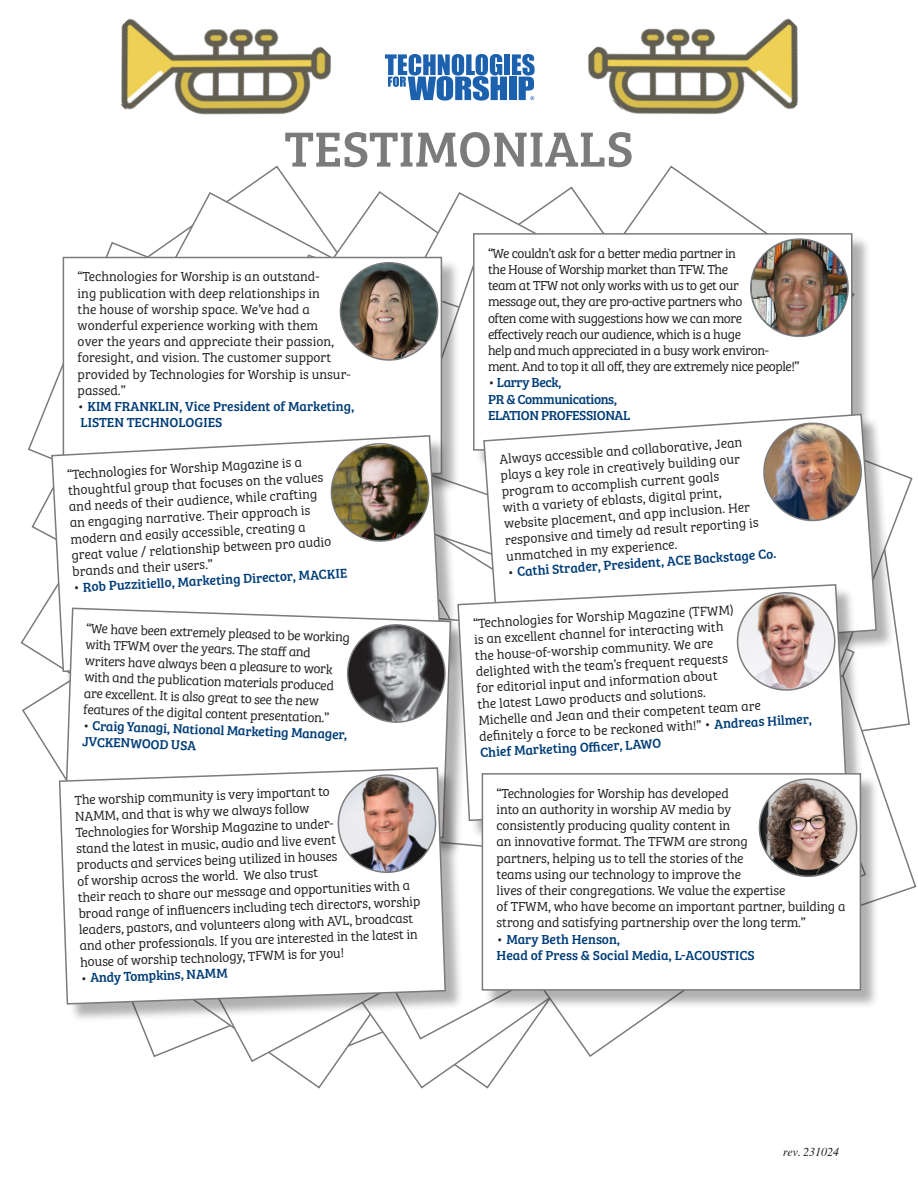
<style>
.page{position:relative;width:918px;height:1188px;background:#fff}
.page>*{position:absolute;margin:0;border:0;box-sizing:border-box;transform-origin:0 0}
.t1{font:51px "Bree Serif";color:#7b7b7b}
.t2{font:13.5px/16.2px "Bree Serif Lt";letter-spacing:-.01em;color:#231f20}
.t3{font:13.5px/16.2px "Bree Serif Lt";letter-spacing:-.03em;color:#231f20}
.t4{font:13.5px/16.2px "Bree Serif";color:#003d78}
.t5{font:13.5px/16.2px "Bree Serif";letter-spacing:-.03em;color:#003d78}
.t6{font:italic 12px "Times";color:#231f20}
.s1{font-family:"Bree Serif Lt";color:#231f20}
.s2{font-family:"Bree Serif";color:#003d78}
</style>
<div class="page">
<svg style="left:30px;top:195px;width:250px;height:257px"></svg>
<svg style="left:280px;top:191px;width:372px;height:62px"></svg>
<svg style="left:867px;top:471px;width:46px;height:362px"></svg>
<svg style="left:140px;top:1023px;width:266px;height:40px"></svg>
<svg style="left:241px;top:867px;width:378px;height:174px"></svg>
<img style="left:578px;top:18px;width:220px;height:177px">
<img style="left:120px;top:18px;width:220px;height:177px">
<svg style="left:385px;top:54px;width:150px;height:47px"></svg>
<div style="left:475px;top:235px;width:396px;height:234px;background:#231f20;opacity:.35"></div>
<div style="left:474px;top:234px;width:378px;height:216px;background:#fff"></div>
<div style="left:473px;top:233px;width:380px;height:218px;border:2px solid #7b7b7b"></div>
<img style="left:751px;top:241px;width:97px;height:95px">
<div style="left:750px;top:238px;width:99px;height:99px;border:2px solid #7b7b7b;border-radius:50%"></div>
<div style="left:65px;top:259px;width:396px;height:234px;background:#231f20;opacity:.35"></div>
<div style="left:63px;top:258px;width:378px;height:216px;background:#fff"></div>
<div style="left:63px;top:257px;width:379px;height:217px;border:2px solid #7b7b7b"></div>
<img style="left:340px;top:263px;width:98px;height:97px;border-radius:49px">
<div style="left:340px;top:262px;width:98px;height:99px;border:2px solid #7b7b7b;border-radius:50%"></div>
<div style="left:54px;top:438px;width:406px;height:253px;background:#231f20;opacity:.35"></div>
<svg style="left:50px;top:434px;width:392px;height:239px"></svg>
<img style="left:330px;top:442px;width:100px;height:100px">
<svg style="left:64px;top:607px;width:388px;height:163px"></svg>
<svg style="left:345px;top:622px;width:102px;height:102px"></svg>
<div style="left:62px;top:770px;width:402px;height:253px;background:#231f20;opacity:.35"></div>
<svg style="left:58px;top:766px;width:389px;height:239px"></svg>
<img style="left:337px;top:774px;width:99px;height:100px">
<div style="left:486px;top:417px;width:409px;height:258px;background:#231f20;opacity:.35"></div>
<svg style="left:482px;top:413px;width:396px;height:245px"></svg>
<img style="left:762px;top:422px;width:101px;height:100px">
<div style="left:460px;top:587px;width:406px;height:253px;background:#231f20;opacity:.35"></div>
<svg style="left:457px;top:583px;width:391px;height:239px"></svg>
<svg style="left:736px;top:591px;width:100px;height:100px"></svg>
<div style="left:484px;top:775px;width:396px;height:234px;background:#231f20;opacity:.35"></div>
<div style="left:482px;top:774px;width:378px;height:216px;background:#fff"></div>
<div style="left:482px;top:773px;width:379px;height:218px;border:2px solid #7b7b7b"></div>
<img style="left:759px;top:779px;width:98px;height:97px;border-radius:49px">
<div style="left:759px;top:778px;width:98px;height:99px;border:2px solid #7b7b7b;border-radius:50%"></div>
<p class="t1" style="left:284px;top:111px;width:351px">TESTIMONIALS</p>
<p class="t2" style="left:78px;top:268px;width:275px">“Technologies for Worship is an outstand-<br>ing publication with deep relationships in<br>the house of worship space. We’ve had a wonderful experience working with them<br>over the years and appreciate their passion, foresight, and vision. The customer support provided by Technologies for Worship is unsur&shy;passed.”</p>
<p class="t4" style="left:78px;top:398px;width:278px"><span class="s1">•</span> KIM FRANKLIN, Vice President of Marketing,<br>LISTEN TECHNOLOGIES</p>
<p class="t2" style="left:67px;top:465px;width:262px;rotate:-3deg">“Technologies for Worship Magazine is a thoughtful group that focuses on the values and needs of their audience, while crafting an engaging narrative. Their approach is modern and easily accessible, creating a great value / relationship between pro audio brands and their users.”</p>
<p class="t4" style="left:73px;top:579px;width:276px;rotate:-3deg"><span class="s1">•</span> Rob Puzzitiello, Marketing Director, MACKIE</p>
<p class="t2" style="left:87px;top:619px;width:265px;rotate:2deg">“We have been extremely pleased to be working with TFWM over the years. The staff and writers have always been a pleasure to work with and the publication materials produced are excellent. It is also great to see the new features of the digital content presentation.”</p>
<p class="t4" style="left:83px;top:716px;width:266px;rotate:2deg"><span class="s1">•</span> Craig Yanagi, National Marketing Manager,<br>JVCKENWOOD USA</p>
<p class="t2" style="left:74px;top:791px;width:344px;rotate:-2deg">The worship community is very important to<br>NAMM, and that is why we always follow<br>Technologies for Worship Magazine to under-<br>stand the latest in music, audio and live event<br>products and services being utilized in houses<br>of worship across the world. We also trust<br>their reach to share our message and opportunities with a broad range of infl uencers including tech directors, worship leaders, pastors, and volunteers along with AVL, broadcast and other professionals. If you are interested in the latest in house of worship technology, TFWM is for you!</p>
<p class="t4" style="left:80px;top:969px;width:149px;rotate:-2deg"><span class="s1">•</span> Andy Tompkins, NAMM</p>
<p class="t3" style="left:488px;top:244px;width:313px">“We couldn’t ask for a better media partner in<br>the House of Worship market than TFW. The<br>team at TFW not only works with us to get our<br>message out, they are pro-active partners who<br>often come with suggestions how we can more effectively reach our audience, which is a huge<br>help and much appreciated in a busy work environ&shy;ment. And to top it all off, they are extremely nice people!”</p>
<p class="t5" style="left:488px;top:374px;width:144px"><span class="s1">•</span> Larry Beck,<br>PR &amp; Communications,<br>ELATION PROFESSIONAL</p>
<p class="t2" style="left:499px;top:450px;width:256px;rotate:-4deg">Always accessible and collaborative, Jean plays a key role in creatively building our program to accomplish current goals<br>with a variety of eblasts, digital print, website placement, and app inclusion. Her responsive and timely ad result reporting is unmatched in my experience.</p>
<p class="t4" style="left:507px;top:563px;width:271px;rotate:-4deg"><span class="s1">•</span> Cathi Strader, President, ACE Backstage Co.</p>
<p class="t2" style="left:473px;top:614px;width:334px;rotate:-3deg">“Technologies for Worship Magazine (TFWM)<br>is an excellent channel for interacting with<br>the house-of-worship community. We are<br>delighted with the team’s frequent requests<br>for editorial input and information about<br>the latest Lawo products and solutions.<br>Michelle and Jean and their competent team are<br>defi nitely a force to be reckoned with!” • <span class="s2">Andreas Hilmer, Chief Marketing Offi cer, LAWO</span></p>
<p class="t2" style="left:497px;top:784px;width:350px">“Technologies for Worship has developed<br>into an authority in worship AV media by<br>consistently producing quality content in<br>an innovative format. The TFWM are strong<br>partners, helping us to tell the stories of the<br>teams using our technology to improve the<br>lives of their congregations. We value the expertise<br>of TFWM, who have become an important partner, building a strong and satisfying partnership over the long term.”</p>
<p class="t4" style="left:497px;top:930px;width:260px"><span class="s1">•</span> Mary Beth Henson,<br>Head of Press &amp; Social Media, L-ACOUSTICS</p>
<p class="t6" style="left:783px;top:1141px;width:57px">rev. 231024</p>
</div>
